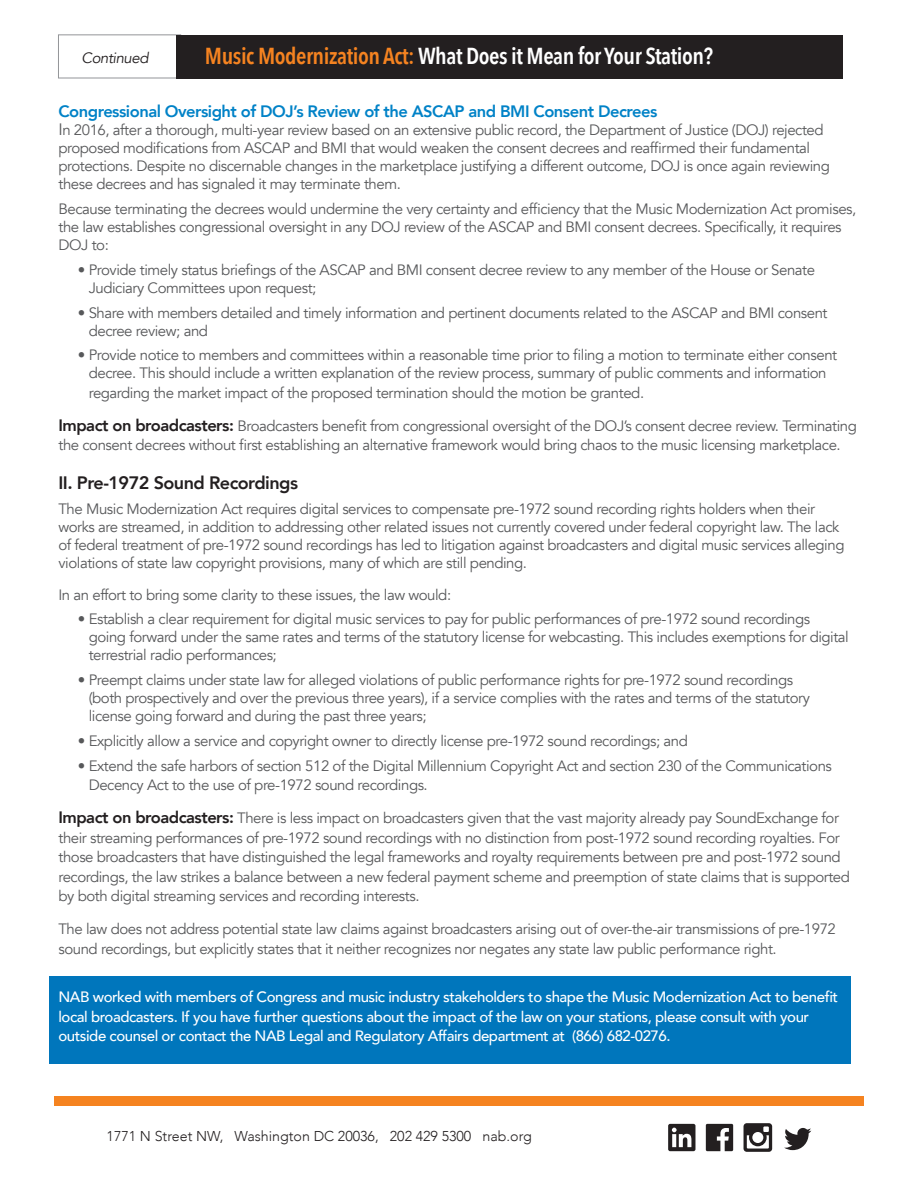
<style>
.page{position:relative;width:918px;height:1188px;background:#fff}
.page>*{position:absolute;margin:0;border:0;box-sizing:border-box;transform-origin:0 0}
.t1{font:600 23.1px "Avenir Next Condensed";letter-spacing:-.02em;color:#fff}
.t2{font:800 18px "Avenir";letter-spacing:-.03em;color:#231f20}
.t3{font:800 16.5px "Avenir";letter-spacing:-.03em;color:#0082c7}
.t4{font:15px/18px "Avenir";letter-spacing:-.03em;color:#57585a}
.t5{font:500 15px/19.5px "Avenir";letter-spacing:-.03em;color:#fff}
.t6{font:italic 15px "Avenir";letter-spacing:-.03em;color:#231f20}
.t7{font:300 14.25px "Avenir";color:#231f20}
.s1{color:#f58320}
.s2{font-size:16.5px}
.s3{font-weight:800;font-size:16.5px;color:#231f20}
</style>
<div class="page">
<div style="left:54px;top:1096px;width:810px;height:10px;background:#f58320"></div>
<div style="left:50px;top:976px;width:801px;height:88px;background:#0076bc"></div>
<svg style="left:668px;top:1124px;width:27px;height:27px"></svg>
<svg style="left:784px;top:1128px;width:27px;height:22px"></svg>
<svg style="left:706px;top:1124px;width:27px;height:27px"></svg>
<svg style="left:744px;top:1123px;width:28px;height:29px"></svg>
<div style="left:58px;top:34px;width:123px;height:44px;border:1px solid #939598"></div>
<div style="left:176px;top:35px;width:666px;height:43px;background:#231f20"></div>
<p class="t6" style="left:82px;top:49px;width:68px">Continued</p>
<h1 class="t1" style="left:205px;top:36px;width:510px"><span class="s1">Music Modernization Act:</span> What Does it Mean for Your Station?</h1>
<p class="t3" style="left:58px;top:99px;width:600px">Congressional Oversight of DOJ’s Review of the ASCAP and BMI Consent Decrees</p>
<p class="t4" style="left:58px;top:122px;width:773px"><span class="s2">I</span>n 2016, after a thorough, multi-year review based on an extensive public record, the Department of Justice (DOJ) rejected proposed modifications from ASCAP and BMI that would weaken the consent decrees and reaffirmed their fundamental protections. Despite no discernable changes in the marketplace justifying a different outcome, DOJ is once again reviewing these decrees and has signaled it may terminate them.</p>
<p class="t4" style="left:58px;top:200px;width:799px">Because terminating the decrees would undermine the very certainty and efficiency that the Music Modernization Act promises, the law establishes congressional oversight in any DOJ review of the ASCAP and BMI consent decrees. Specifically, it requires<br>DOJ to:</p>
<p class="t4" style="left:89px;top:261px;width:728px;text-indent:-11px">• Provide timely status briefings of the ASCAP and BMI consent decree review to any member of the House or Senate<br>Judiciary Committees upon request;</p>
<p class="t4" style="left:89px;top:304px;width:740px;text-indent:-11px">• Share with members detailed and timely information and pertinent documents related to the ASCAP and BMI consent decree review; and</p>
<p class="t4" style="left:78px;top:347px;width:761px;text-align:center">• Provide notice to members and committees within a reasonable time prior to filing a motion to terminate either consent decree. This should include a written explanation of the review process, summary of public comments and information</p>
<p class="t4" style="left:89px;top:384px;width:557px">regarding the market impact of the proposed termination should the motion be granted.</p>
<p class="t4" style="left:58px;top:416px;width:800px;line-height:19.5px"><span class="s3">Impact on broadcasters:</span> Broadcasters benefit from congressional oversight of the DOJ’s consent decree review. Terminating the consent decrees without first establishing an alternative framework would bring chaos to the music licensing marketplace.</p>
<p class="t2" style="left:58px;top:469px;width:241px">II. Pre-1972 Sound Recordings</p>
<p class="t4" style="left:58px;top:500px;width:788px">The Music Modernization Act requires digital services to compensate pre-1972 sound recording rights holders when their works are streamed, in addition to addressing other related issues not currently covered under federal copyright law. The lack of federal treatment of pre-1972 sound recordings has led to litigation against broadcasters and digital music services alleging violations of state law copyright provisions, many of which are still pending.</p>
<p class="t4" style="left:58px;top:586px;width:394px">In an effort to bring some clarity to these issues, the law would:</p>
<p class="t4" style="left:89px;top:611px;width:762px;text-indent:-11px">• Establish a clear requirement for digital music services to pay for public performances of pre-1972 sound recordings going forward under the same rates and terms of the statutory license for webcasting. This includes exemptions for digital terrestrial radio performances;</p>
<p class="t4" style="left:89px;top:671px;width:723px;text-indent:-11px">• Preempt claims under state law for alleged violations of public performance rights for pre-1972 sound recordings (both prospectively and over the previous three years), if a service complies with the rates and terms of the statutory license going forward and during the past three years;</p>
<p class="t4" style="left:78px;top:732px;width:612px">• Explicitly allow a service and copyright owner to directly license pre-1972 sound recordings; and</p>
<p class="t4" style="left:89px;top:756px;width:745px;line-height:19.5px;text-indent:-11px">• Extend the safe harbors of section 512 of the Digital Millennium Copyright Act and section 230 of the Communications<br>Decency Act to the use of pre-1972 sound recordings.</p>
<p class="t4" style="left:58px;top:809px;width:793px;line-height:19.5px"><span class="s3">Impact on broadcasters:</span> There is less impact on broadcasters given that the vast majority already pay SoundExchange for their streaming performances of pre-1972 sound recordings with no distinction from post-1972 sound recording royalties. For those broadcasters that have distinguished the legal frameworks and royalty requirements between pre and post-1972 sound recordings, the law strikes a balance between a new federal payment scheme and preemption of state claims that is supported by both digital streaming services and recording interests.</p>
<p class="t4" style="left:58px;top:920px;width:779px;line-height:19.5px">The law does not address potential state law claims against broadcasters arising out of over-the-air transmissions of pre-1972 sound recordings, but explicitly states that it neither recognizes nor negates any state law public performance right.</p>
<p class="t5" style="left:58px;top:986px;width:781px">NAB worked with members of Congress and music industry stakeholders to shape the Music Modernization Act to benefit local broadcasters. If you have further questions about the impact of the law on your stations, please consult with your outside counsel or contact the NAB Legal and Regulatory Affairs department at (866) 682-0276.</p>
<p class="t7" style="left:107px;top:1128px;width:427px">1771 N Street NW, Washington DC 20036, 202 429 5300 nab.org</p>
</div>
